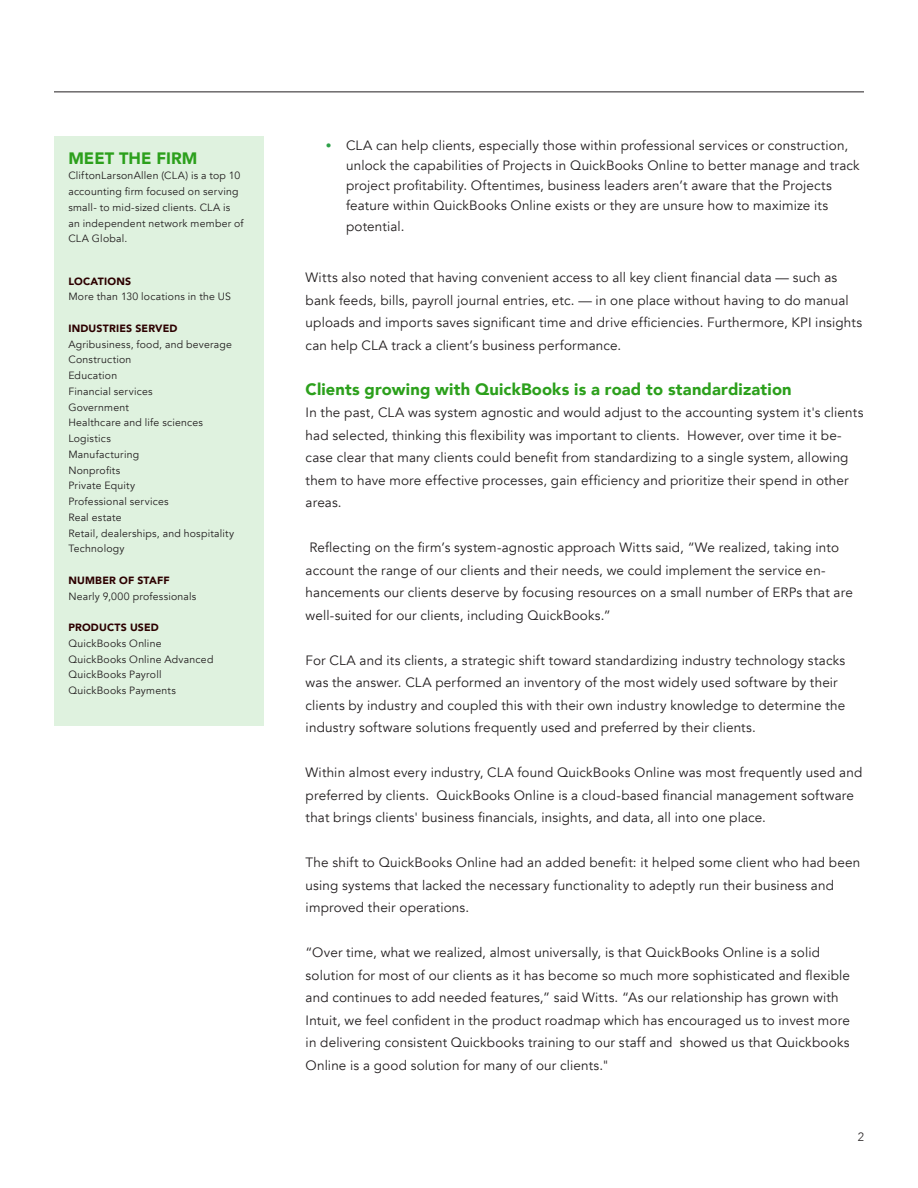
<style>
.page{position:relative;width:918px;height:1188px;background:#fff}
.page>*{position:absolute;margin:0;border:0;box-sizing:border-box;transform-origin:0 0}
.Subhead{font:900 16.5px "Avenir";letter-spacing:.01em;color:#2ca01c}
.Body{font:13.5px/22.5px "Avenir";letter-spacing:.01em;color:#231f20}
.t1{font:300 12px "Avenir";color:#231f20}
.Subhead-2{font:10.5px/15.8px "Avenir";letter-spacing:.02em;color:#231f20}
.Subhead-3{font:900 10.5px "Avenir";letter-spacing:.02em;color:#2c0000}
.s1{font-weight:900;color:#2c0000}
.s2{font-family:"Publico Text";color:#2da048}
</style>
<div class="page">
<hr style="left:54px;top:92px;width:810px;height:1px;background:#231f20">
<div style="left:54px;top:136px;width:209px;height:590px;background:#dff2df"></div>
<p class="Subhead" style="left:68px;top:144px;width:131px">MEET THE FIRM</p>
<p class="Subhead-2" style="left:68px;top:168px;width:177px">CliftonLarsonAllen (CLA) is a top 10 accounting firm focused on serving small- to mid-sized clients. CLA is an independent network member of<br>CLA Global.</p>
<p class="Subhead-2" style="left:68px;top:273px;width:164px"><span class="s1">LOCATIONS<br></span>More than 130 locations in the US</p>
<p class="Subhead-3" style="left:68px;top:319px;width:111px">INDUSTRIES SERVED</p>
<p class="Subhead-2" style="left:68px;top:336px;width:165px">Agribusiness, food, and beverage</p>
<p class="Subhead-2" style="left:68px;top:352px;width:65px">Construction</p>
<p class="Subhead-2" style="left:68px;top:368px;width:50px">Education</p>
<p class="Subhead-2" style="left:68px;top:384px;width:86px">Financial services</p>
<p class="Subhead-2" style="left:68px;top:399px;width:62px">Government</p>
<p class="Subhead-2" style="left:68px;top:415px;width:136px">Healthcare and life sciences</p>
<p class="Subhead-2" style="left:68px;top:431px;width:44px">Logistics</p>
<p class="Subhead-2" style="left:68px;top:447px;width:72px">Manufacturing</p>
<p class="Subhead-2" style="left:68px;top:462px;width:53px">Nonprofits</p>
<p class="Subhead-2" style="left:68px;top:478px;width:68px">Private Equity</p>
<p class="Subhead-2" style="left:68px;top:494px;width:102px">Professional services</p>
<p class="Subhead-2" style="left:68px;top:510px;width:55px">Real estate</p>
<p class="Subhead-2" style="left:68px;top:525px;width:168px">Retail, dealerships, and hospitality<br>Technology</p>
<p class="Subhead-3" style="left:68px;top:571px;width:103px">NUMBER OF STAFF</p>
<p class="Subhead-2" style="left:68px;top:588px;width:130px">Nearly 9,000 professionals</p>
<p class="Subhead-3" style="left:68px;top:618px;width:92px">PRODUCTS USED</p>
<p class="Subhead-2" style="left:68px;top:636px;width:95px">QuickBooks Online</p>
<p class="Subhead-2" style="left:68px;top:651px;width:147px">QuickBooks Online Advanced</p>
<p class="Subhead-2" style="left:68px;top:667px;width:95px">QuickBooks Payroll</p>
<p class="Subhead-2" style="left:68px;top:683px;width:109px">QuickBooks Payments</p>
<p class="Body" style="left:346px;top:135px;width:515px;line-height:20.2px;text-indent:-20px"><span class="s2">•</span> CLA can help clients, especially those within professional services or construction, unlock the capabilities of Projects in QuickBooks Online to better manage and track project profitability. Oftentimes, business leaders aren’t aware that the Projects feature within QuickBooks Online exists or they are unsure how to maximize its potential.</p>
<p class="Body" style="left:306px;top:267px;width:558px">Witts also noted that having convenient access to all key client financial data — such as bank feeds, bills, payroll journal entries, etc. — in one place without having to do manual uploads and imports saves significant time and drive efficiencies. Furthermore, KPI insights can help CLA track a client’s business performance.</p>
<p class="Subhead" style="left:306px;top:375px;width:488px">Clients growing with QuickBooks is a road to standardization</p>
<p class="Body" style="left:306px;top:402px;width:559px">In the past, CLA was system agnostic and would adjust to the accounting system it's clients had selected, thinking this flexibility was important to clients. However, over time it be&shy;case clear that many clients could benefit from standardizing to a single system, allowing them to have more effective processes, gain efficiency and prioritize their spend in other areas.</p>
<p class="Body" style="left:306px;top:537px;width:549px">Reflecting on the firm’s system-agnostic approach Witts said, “We realized, taking into account the range of our clients and their needs, we could implement the service en&shy;hancements our clients deserve by focusing resources on a small number of ERPs that are well-suited for our clients, including QuickBooks.”</p>
<p class="Body" style="left:306px;top:649px;width:541px">For CLA and its clients, a strategic shift toward standardizing industry technology stacks was the answer. CLA performed an inventory of the most widely used software by their clients by industry and coupled this with their own industry knowledge to determine the industry software solutions frequently used and preferred by their clients.</p>
<p class="Body" style="left:306px;top:762px;width:558px">Within almost every industry, CLA found QuickBooks Online was most frequently used and preferred by clients. QuickBooks Online is a cloud-based financial management software that brings clients' business financials, insights, and data, all into one place.</p>
<p class="Body" style="left:306px;top:852px;width:556px">The shift to QuickBooks Online had an added benefit: it helped some client who had been using systems that lacked the necessary functionality to adeptly run their business and improved their operations.</p>
<p class="Body" style="left:306px;top:942px;width:546px">“Over time, what we realized, almost universally, is that QuickBooks Online is a solid solution for most of our clients as it has become so much more sophisticated and flexible and continues to add needed features,” said Witts. “As our relationship has grown with Intuit, we feel confident in the product roadmap which has encouraged us to invest more in delivering consistent Quickbooks training to our staff and showed us that Quickbooks Online is a good solution for many of our clients."</p>
<p class="t1" style="left:858px;top:1130px;width:8px">2</p>
</div>
